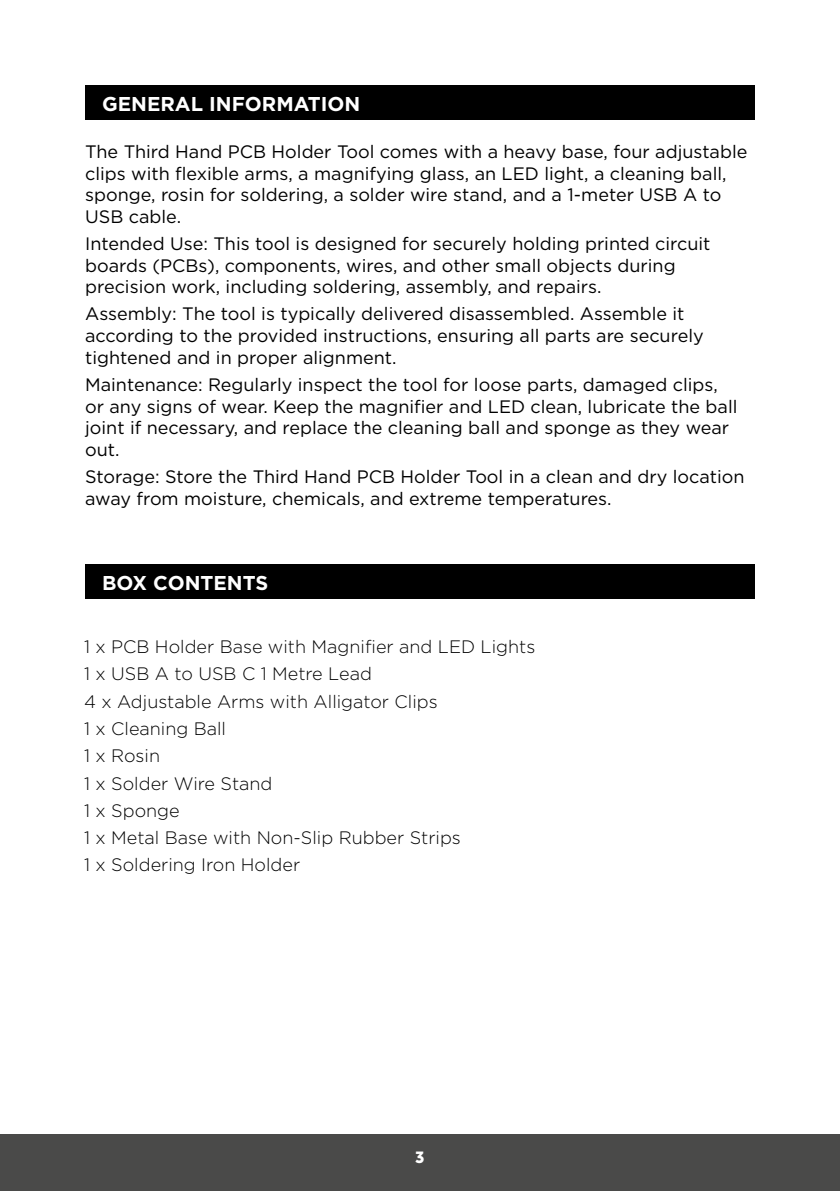
<style>
.page{position:relative;width:840px;height:1191px;background:#fff}
.page>*{position:absolute;margin:0;border:0;box-sizing:border-box;transform-origin:0 0}
.t1{font:700 20px "Gotham HTF";color:#fff}
.t2{font:18px/21.6px "Gotham HTF";color:#000}
.t3{font:300 18px/27.2px "Gotham HTF";color:#000}
.t4{font:16px "Museo Sans 900";color:#fff}
</style>
<div class="page">
<div style="left:0;top:1134px;width:839px;height:57px;background:#4a4a49"></div>
<div style="left:85px;top:85px;width:669px;height:35px;background:#000"></div>
<div style="left:85px;top:564px;width:669px;height:35px;background:#000"></div>
<p class="t1" style="left:102px;top:92px;width:259px">GENERAL INFORMATION</p>
<p class="t2" style="left:85px;top:140px;width:663px">The Third Hand PCB Holder Tool comes with a heavy base, four adjustable clips with flexible arms, a magnifying glass, an LED light, a cleaning ball, sponge, rosin for soldering, a solder wire stand, and a 1-meter USB A to USB cable.</p>
<p class="t2" style="left:85px;top:232px;width:626px">Intended Use: This tool is designed for securely holding printed circuit boards (PCBs), components, wires, and other small objects during precision work, including soldering, assembly, and repairs.</p>
<p class="t2" style="left:85px;top:303px;width:619px">Assembly: The tool is typically delivered disassembled. Assemble it according to the provided instructions, ensuring all parts are securely tightened and in proper alignment.</p>
<p class="t2" style="left:85px;top:373px;width:653px">Maintenance: Regularly inspect the tool for loose parts, damaged clips, or any signs of wear. Keep the magnifier and LED clean, lubricate the ball joint if necessary, and replace the cleaning ball and sponge as they wear out.</p>
<p class="t2" style="left:85px;top:465px;width:660px">Storage: Store the Third Hand PCB Holder Tool in a clean and dry location away from moisture, chemicals, and extreme temperatures.</p>
<p class="t1" style="left:102px;top:571px;width:167px">BOX CONTENTS</p>
<p class="t3" style="left:84px;top:633px;width:452px">1 x PCB Holder Base with Magnifier and LED Lights<br>1 x USB A to USB C 1 Metre Lead<br>4 x Adjustable Arms with Alligator Clips<br>1 x Cleaning Ball<br>1 x Rosin<br>1 x Solder Wire Stand<br>1 x Sponge<br>1 x Metal Base with Non-Slip Rubber Strips<br>1 x Soldering Iron Holder</p>
<p class="t4" style="left:415px;top:1148px;width:11px">3</p>
</div>
